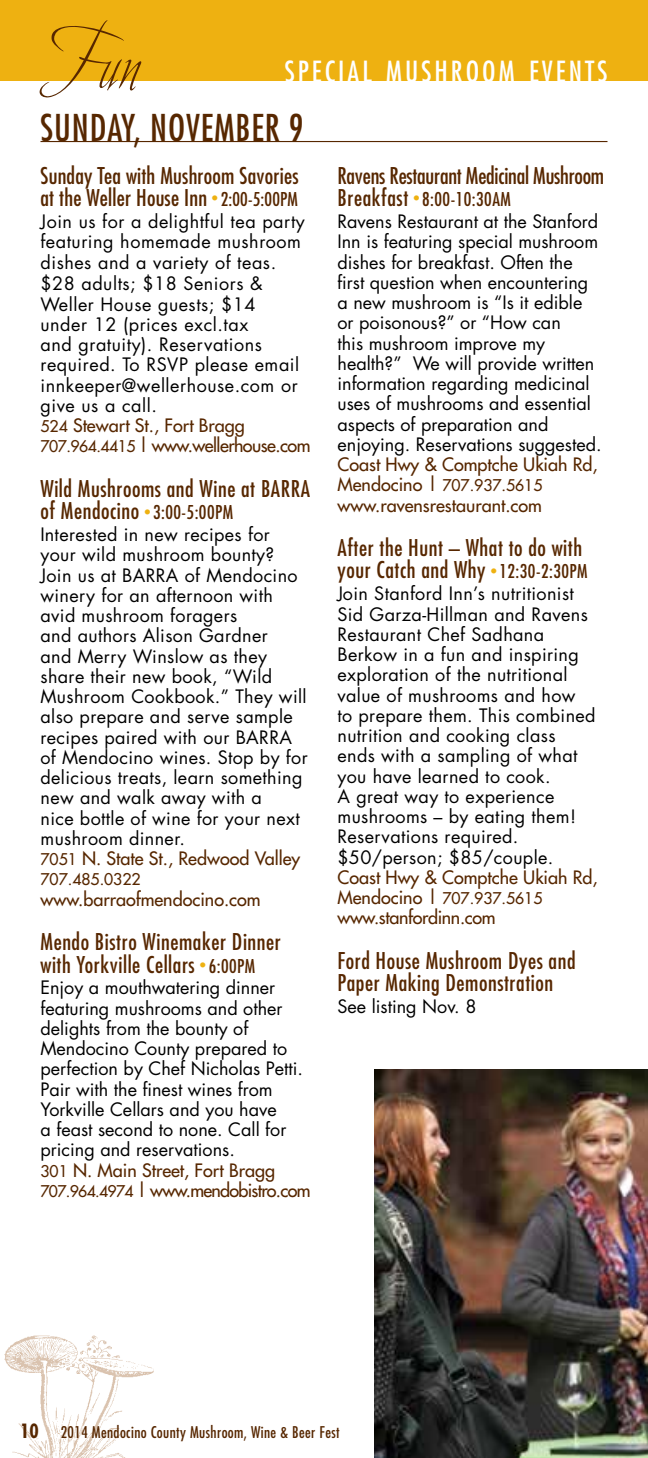
<style>
.page{position:relative;width:648px;height:1458px;background:#fff}
.page>*{position:absolute;margin:0;border:0;box-sizing:border-box;transform-origin:0 0}
.t1{font:99px "Avalon";color:#572700}
.t2{font:condensed 36px "Futura";letter-spacing:.025em;color:#572700}
.t3{font:condensed 28.35px "Futura";letter-spacing:.105em;color:#fff}
.t4{font:condensed 22.5px/22.5px "Futura";letter-spacing:.025em;color:#572700}
.t5{font:condensed 22.5px "Futura";letter-spacing:-.01em;color:#572700}
.t6{font:condensed 18.45px "Futura";letter-spacing:.025em;color:#572700}
.t7{font:18px/20.2px "Futura";letter-spacing:.02em;color:#000}
.t8{font:18px/20.2px "Futura";color:#000}
.t9{font:18px "Futura";color:#572700}
.t10{font:18px "Futura";letter-spacing:-.02em;color:#572700}
.t11{font:15.75px "Futura";color:#572700}
.t12{font:condensed 15.75px "Futura";letter-spacing:.025em;color:#572700}
.s1{font-size:13.5px;color:#eeb111}
.s2{font-size:18.45px}
.s3{font-size:15.75px;color:#572700}
.s4{color:#572700}
.s5{font-size:22.5px}
.s6{font-size:18px}
.s7{font-weight:700;font-size:19.12px}
</style>
<div class="page">
<img style="left:4px;top:1335px;width:150px;height:123px">
<div style="left:0;top:0;width:648px;height:81px;background:#eeb111"></div>
<hr style="left:40px;top:141px;width:568px;height:1px;background:#572700">
<img style="left:375px;top:1070px;width:273px;height:388px">
<h1 class="t1" style="left:40px;top:3px;width:102px">Fun</h1>
<h3 class="t3" style="left:285px;top:54px;width:324px">SPECIAL MUSHROOM EVENTS</h3>
<h2 class="t2" style="left:40px;top:105px;width:265px">SUNDAY, NOVEMBER 9</h2>
<p class="t4" style="left:40px;top:164px;width:260px">Sunday Tea with Mushroom Savories at the Weller House Inn <span class="s1">•</span> <span class="s2">2:00-5:00PM</span></p>
<p class="t7" style="left:40px;top:211px;width:272px">Join us for a delightful tea party featuring homemade mushroom dishes and a variety of teas. $28 adults; $18 Seniors &amp;<br>Weller House guests; $14<br>under 12 (prices excl.tax<br>and gratuity). Reservations required. To RSVP please email innkeeper@wellerhouse.com or give us a call.<br><span class="s3">524</span> <span class="s4">Stewart St., Fort Bragg<br></span><span class="s3">707.964.4415</span> <span class="s4">| www.wellerhouse.com</span></p>
<p class="t4" style="left:40px;top:477px;width:271px">Wild Mushrooms and Wine at BARRA of Mendocino <span class="s1">•</span> <span class="s2">3:00-5:00PM</span></p>
<p class="t7" style="left:40px;top:524px;width:269px">Interested in new recipes for your wild mushroom bounty?<br>Join us at BARRA of Mendocino winery for an afternoon with avid mushroom foragers<br>and authors Alison Gardner<br>and Merry Winslow as they share their new book, “Wild<br>Mushroom Cookbook.” They will also prepare and serve sample recipes paired with our BARRA of Mendocino wines. Stop by for delicious treats, learn something new and walk away with a<br>nice bottle of wine for your next mushroom dinner.<br><span class="s3">7051</span> <span class="s4">N. State St., Redwood Valley</span></p>
<p class="t11" style="left:40px;top:869px;width:102px">707.485.0322</p>
<p class="t9" style="left:40px;top:887px;width:222px">www.barraofmendocino.com</p>
<p class="t4" style="left:40px;top:930px;width:242px">Mendo Bistro Winemaker Dinner with Yorkville Cellars <span class="s1">•</span> <span class="s2">6:00PM</span></p>
<p class="t8" style="left:40px;top:977px;width:272px">Enjoy a mouthwatering dinner featuring mushrooms and other delights from the bounty of<br>Mendocino County prepared to perfection by Chef Nicholas Petti.<br>Pair with the finest wines from<br>Yorkville Cellars and you have<br>a feast second to none. Call for pricing and reservations.<br><span class="s3">301</span> <span class="s4">N. Main Street, Fort Bragg<br></span><span class="s3">707.964.4974</span> <span class="s4">| www.mendobistro.com</span></p>
<p class="t5" style="left:338px;top:161px;width:268px">Ravens Restaurant Medicinal Mushroom</p>
<p class="t6" style="left:338px;top:188px;width:175px"><span class="s5">Breakfast</span> <sup>•</sup> 8:00-10:30AM</p>
<p class="t8" style="left:338px;top:211px;width:266px">Ravens Restaurant at the Stanford<br>Inn is featuring special mushroom dishes for breakfast. Often the first question when encountering a new mushroom is “Is it edible or poisonous?” or “How can<br>this mushroom improve my health?” We will provide written information regarding medicinal uses of mushrooms and essential aspects of preparation and enjoying. Reservations suggested.</p>
<p class="t9" style="left:338px;top:453px;width:262px">Coast Hwy &amp; Comptche Ukiah Rd,</p>
<p class="t11" style="left:338px;top:475px;width:207px"><span class="s6">Mendocino |</span> 707.937.5615</p>
<p class="t9" style="left:338px;top:493px;width:206px">www.ravensrestaurant.com</p>
<p class="t4" style="left:338px;top:536px;width:252px">After the Hunt – What to do with your Catch and Why <span class="s1">•</span> <span class="s2">12:30-2:30PM</span></p>
<p class="t7" style="left:338px;top:583px;width:260px">Join Stanford Inn’s nutritionist<br>Sid Garza-Hillman and Ravens<br>Restaurant Chef Sadhana<br>Berkow in a fun and inspiring exploration of the nutritional value of mushrooms and how<br>to prepare them. This combined nutrition and cooking class ends with a sampling of what you have learned to cook.<br>A great way to experience mushrooms – by eating them!<br>Reservations required. $50/person; $85/couple.</p>
<p class="t9" style="left:338px;top:865px;width:262px">Coast Hwy &amp; Comptche Ukiah Rd,</p>
<p class="t11" style="left:338px;top:888px;width:207px"><span class="s6">Mendocino |</span> 707.937.5615</p>
<p class="t10" style="left:338px;top:906px;width:160px">www.stanfordinn.com</p>
<p class="t4" style="left:338px;top:949px;width:240px">Ford House Mushroom Dyes and<br>Paper Making Demonstration</p>
<p class="t8" style="left:338px;top:996px;width:140px">See listing Nov. 8</p>
<p class="t12" style="left:20px;top:1422px;width:321px"><span class="s7">10</span> 2014 Mendocino County Mushroom, Wine &amp; Beer Fest</p>
</div>
